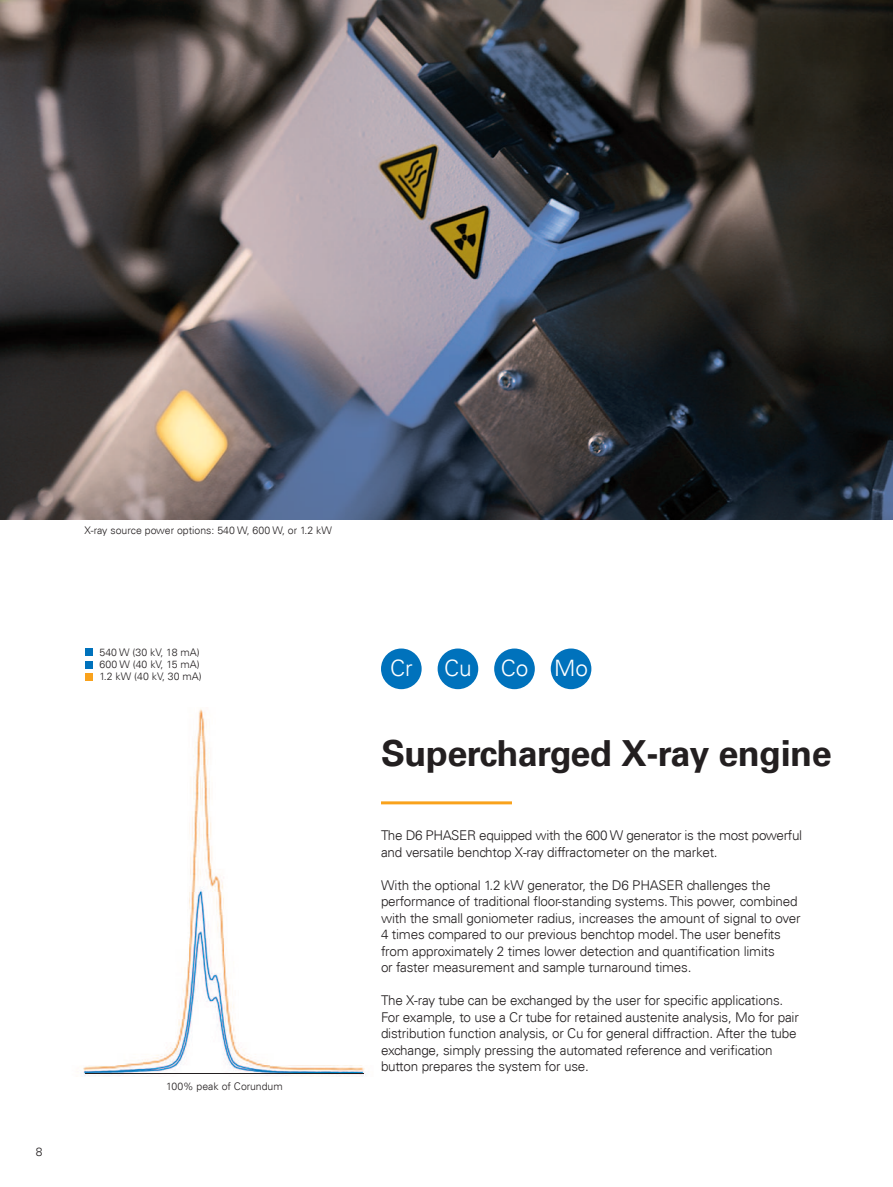
<style>
.page{position:relative;width:893px;height:1187px;background:#fff}
.page>*{position:absolute;margin:0;border:0;box-sizing:border-box;transform-origin:0 0}
.t1{font:700 36px "Univers LT Std";letter-spacing:-.015em;color:#231f20}
.t2{font:300 22.65px "Univers LT Std";color:#fff}
.t3{font:300 13.5px/16.5px "Univers LT Std";letter-spacing:-.015em;color:#231f20}
.t4{font:300 12px "Univers LT Std";color:#231f20}
.t5{font:300 10.5px/12px "Univers LT Std";color:#231f20}
</style>
<div class="page">
<img style="left:83px;top:708px;width:282px;height:369px">
<img style="left:0;top:0;width:893px;height:519px">
<hr style="left:381px;top:801px;width:131px;height:3px;background:#f9a21c">
<div style="left:381px;top:648px;width:41px;height:41px;background:#0072bc;border-radius:50%"></div>
<div style="left:438px;top:648px;width:40px;height:41px;background:#0072bc;border-radius:50%"></div>
<div style="left:494px;top:648px;width:41px;height:41px;background:#0072bc;border-radius:50%"></div>
<div style="left:551px;top:648px;width:40px;height:41px;background:#0072bc;border-radius:50%"></div>
<div style="left:85px;top:648px;width:8px;height:8px;background:#0072bc"></div>
<div style="left:85px;top:661px;width:8px;height:7px;background:#0072bc"></div>
<div style="left:85px;top:673px;width:8px;height:8px;background:#f9a21c"></div>
<hr style="left:85px;top:1072px;width:279px;height:1px;background:#231f20">
<p class="t5" style="left:84px;top:525px;width:249px">X-ray source power options: 540 W, 600 W, or 1.2 kW</p>
<p class="t5" style="left:100px;top:648px;width:104px">540 W (30 kV, 18 mA)<br>600 W (40 kV, 15 mA)<br>1.2 kW (40 kV, 30 mA)</p>
<p class="t4" style="left:36px;top:1146px;width:8px">8</p>
<p class="t5" style="left:166px;top:1081px;width:118px">100% peak of Corundum</p>
<h2 class="t2" style="left:390px;top:659px;width:24px">Cr</h2>
<h2 class="t2" style="left:444px;top:659px;width:29px">Cu</h2>
<h2 class="t2" style="left:501px;top:659px;width:89px">Co Mo</h2>
<h1 class="t1" style="left:381px;top:739px;width:452px">Supercharged X-ray engine</h1>
<p class="t3" style="left:381px;top:829px;width:423px">The D6 PHASER equipped with the 600 W generator is the most powerful and versatile benchtop X-ray diffractometer on the market.</p>
<p class="t3" style="left:381px;top:878px;width:421px">With the optional 1.2 kW generator, the D6 PHASER challenges the performance of traditional floor-standing systems. This power, combined with the small goniometer radius, increases the amount of signal to over 4 times compared to our previous benchtop model. The user benefits from approximately 2 times lower detection and quantification limits<br>or faster measurement and sample turnaround times.</p>
<p class="t3" style="left:381px;top:994px;width:419px">The X-ray tube can be exchanged by the user for specific applications.<br>For example, to use a Cr tube for retained austenite analysis, Mo for pair distribution function analysis, or Cu for general diffraction. After the tube exchange, simply pressing the automated reference and verification button prepares the system for use.</p>
</div>
